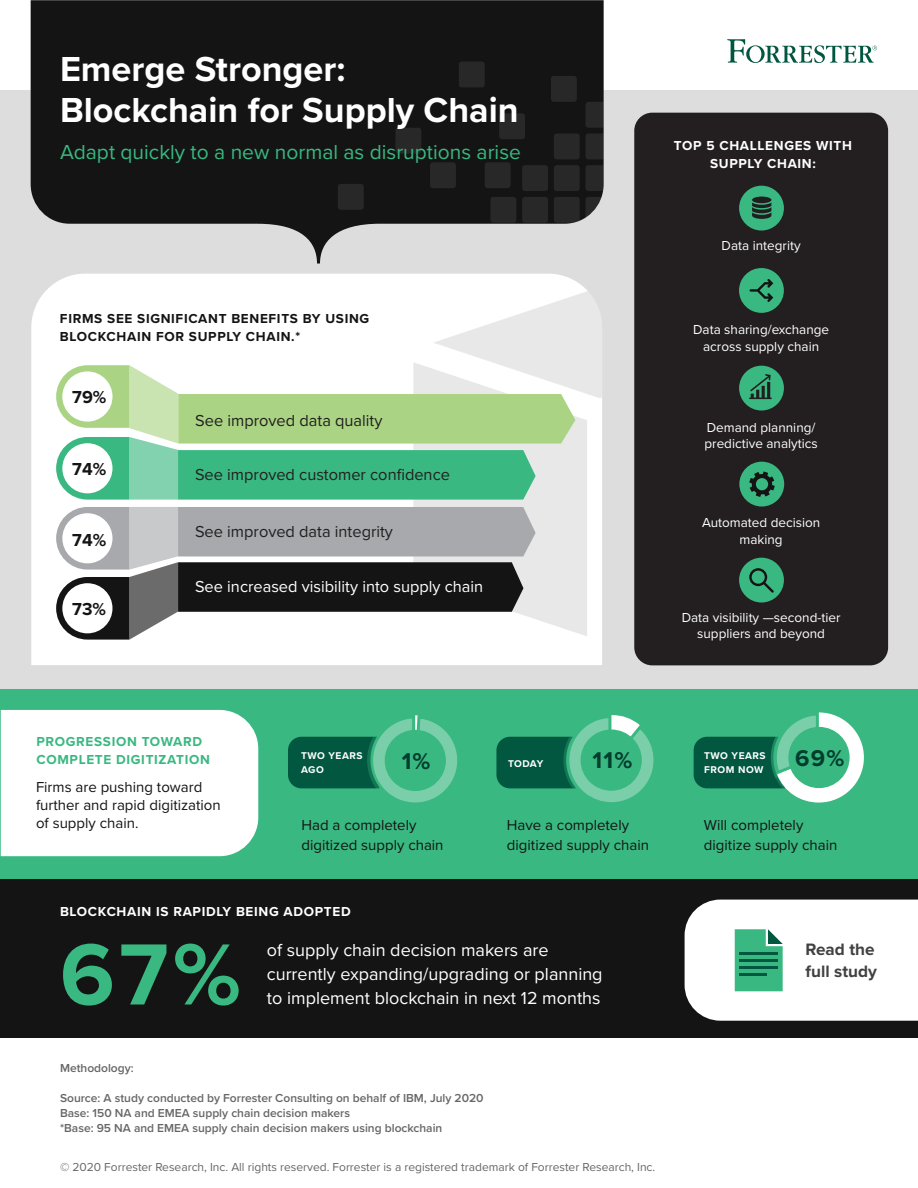
<style>
.page{position:relative;width:918px;height:1188px;background:#fff}
.page>*{position:absolute;margin:0;border:0;box-sizing:border-box;transform-origin:0 0}
.t1{font:700 90px "Proxima Nova";color:#39b881}
.t2{font:700 36px/40.5px "Proxima Nova";color:#fff}
.t3{font:700 23.7px "Proxima Nova";color:#013d2d}
.t4{font:21px "Proxima Nova";color:#39b881}
.t5{font:18px/24px "Proxima Nova";color:#fff}
.t6{font:700 18px "Proxima Nova";color:#141414}
.t7{font:700 17.1px/21.5px "Proxima Nova";color:#414042}
.t8{font:16.5px "Proxima Nova";color:#231f20}
.t9{font:16.5px "Proxima Nova";color:#fff}
.t10{font:15px/19.5px "Proxima Nova";color:#141414}
.t11{font:13.5px/16.5px "Proxima Nova";color:#fff;text-align:center}
.t12{font:700 13.5px/18px "Proxima Nova";letter-spacing:.05em;color:#fff;text-align:center}
.t13{font:700 13.5px/18px "Proxima Nova";letter-spacing:.05em;color:#141414}
.t14{font:700 13.5px/18px "Proxima Nova";letter-spacing:.05em;color:#39b881}
.t15{font:600 12px/15px "Proxima Nova";color:#666}
.t16{font:12px "Proxima Nova";color:#666}
.t17{font:700 10.2px/13.5px "Proxima Nova";letter-spacing:.05em;color:#fff}
</style>
<div class="page">
<div style="left:0;top:90px;width:918px;height:931px;background:#ddd"></div>
<div style="left:31px;top:274px;width:571px;height:391px;background:#fff"></div>
<div style="left:413px;top:500px;width:174px;height:136px;background:#e8e8e9"></div>
<div style="left:634px;top:113px;width:254px;height:552px;background:#231f20;border-radius:18px"></div>
<svg style="left:727px;top:39px;width:150px;height:24px"></svg>
<div style="left:0;top:877px;width:918px;height:161px;background:#141414"></div>
<svg style="left:31px;top:0;width:573px;height:264px;fill:#141414"></svg>
<svg style="left:585px;top:197px;width:19px;height:26px"></svg>
<div style="left:554px;top:197px;width:26px;height:26px;background:#282829;border-radius:3px"></div>
<div style="left:522px;top:197px;width:26px;height:26px;background:#282829;border-radius:3px"></div>
<div style="left:490px;top:197px;width:26px;height:26px;background:#282829;border-radius:3px"></div>
<svg style="left:585px;top:165px;width:19px;height:26px"></svg>
<div style="left:554px;top:165px;width:26px;height:26px;background:#282829;border-radius:3px"></div>
<div style="left:522px;top:165px;width:26px;height:26px;background:#282829;border-radius:3px"></div>
<div style="left:485px;top:162px;width:26px;height:26px;background:#282829;border-radius:3px"></div>
<div style="left:554px;top:133px;width:26px;height:26px;background:#282829;border-radius:3px"></div>
<div style="left:499px;top:113px;width:26px;height:26px;background:#282829;border-radius:3px"></div>
<div style="left:430px;top:162px;width:26px;height:26px;background:#282829;border-radius:3px"></div>
<svg style="left:585px;top:102px;width:19px;height:57px"></svg>
<div style="left:551px;top:76px;width:26px;height:26px;background:#282829;border-radius:3px"></div>
<div style="left:459px;top:62px;width:26px;height:25px;background:#282829;border-radius:3px"></div>
<div style="left:338px;top:184px;width:26px;height:26px;background:#282829;border-radius:3px"></div>
<div style="left:395px;top:128px;width:26px;height:26px;background:#282829;border-radius:3px"></div>
<div style="left:0;top:689px;width:918px;height:189px;background:#39b881"></div>
<svg style="left:685px;top:900px;width:233px;height:121px;background:#e8f3ee"></svg>
<hr style="left:739px;top:953px;width:39px;height:2px;background:#025740">
<hr style="left:739px;top:959px;width:39px;height:3px;background:#025740">
<hr style="left:739px;top:966px;width:39px;height:2px;background:#025740">
<hr style="left:739px;top:973px;width:28px;height:2px;background:#025740">
<div style="left:1px;top:710px;width:257px;height:146px;background:#fff"></div>
<svg style="left:694px;top:712px;width:170px;height:91px"></svg>
<div style="left:788px;top:727px;width:62px;height:61px;background:#39b881;border-radius:50%"></div>
<svg style="left:496px;top:715px;width:158px;height:87px"></svg>
<div style="left:581px;top:730px;width:61px;height:61px;background:#39b881;border-radius:50%"></div>
<svg style="left:288px;top:715px;width:170px;height:88px"></svg>
<div style="left:385px;top:730px;width:61px;height:61px;background:#39b881;border-radius:50%"></div>
<div style="left:739px;top:268px;width:45px;height:45px;background:#39b881;border-radius:50%"></div>
<svg style="left:750px;top:279px;width:23px;height:23px"></svg>
<div style="left:739px;top:462px;width:45px;height:45px;background:#39b881;border-radius:50%"></div>
<svg style="left:749px;top:471px;width:26px;height:26px"></svg>
<div style="left:739px;top:558px;width:45px;height:45px;background:#39b881;border-radius:50%"></div>
<svg style="left:749px;top:568px;width:25px;height:25px"></svg>
<svg style="left:56px;top:291px;width:546px;height:209px;background:#c5e5cb"></svg>
<svg style="left:56px;top:507px;width:480px;height:133px;background:#969798"></svg>
<div style="left:739px;top:186px;width:45px;height:45px;background:#39b881;border-radius:50%"></div>
<div style="left:752px;top:197px;width:19px;height:6px;background:#1f1f1f;border-radius:50%"></div>
<svg style="left:752px;top:202px;width:19px;height:17px"></svg>
<div style="left:739px;top:366px;width:45px;height:45px;background:#39b881;border-radius:50%"></div>
<svg style="left:749px;top:374px;width:23px;height:25px"></svg>
<h2 class="t2" style="left:60px;top:48px;width:460px">Emerge Stronger:<br>Blockchain for Supply Chain</h2>
<h3 class="t4" style="left:60px;top:136px;width:462px">Adapt quickly to a new normal as disruptions arise</h3>
<p class="t13" style="left:60px;top:309px;width:311px">FIRMS SEE SIGNIFICANT BENEFITS BY USING<br>BLOCKCHAIN FOR SUPPLY CHAIN.*</p>
<h3 class="t6" style="left:72px;top:384px;width:36px">79%</h3>
<h3 class="t6" style="left:72px;top:456px;width:35px">74%</h3>
<h3 class="t6" style="left:72px;top:526px;width:35px">74%</h3>
<h3 class="t6" style="left:72px;top:595px;width:35px">73%</h3>
<h3 class="t8" style="left:195px;top:409px;width:189px">See improved data quality</h3>
<h3 class="t8" style="left:195px;top:462px;width:256px">See improved customer confidence</h3>
<h3 class="t8" style="left:195px;top:519px;width:199px">See improved data integrity</h3>
<h3 class="t9" style="left:195px;top:574px;width:290px">See increased visibility into supply chain</h3>
<p class="t12" style="left:674px;top:136px;width:180px">TOP 5 CHALLENGES WITH<br>SUPPLY CHAIN:</p>
<p class="t11" style="left:722px;top:237px;width:81px">Data integrity</p>
<p class="t11" style="left:693px;top:321px;width:137px">Data sharing/exchange across supply chain</p>
<p class="t11" style="left:705px;top:418px;width:115px;text-align:left">Demand planning/ predictive analytics</p>
<p class="t11" style="left:702px;top:514px;width:120px">Automated decision making</p>
<p class="t11" style="left:682px;top:608px;width:160px">Data visibility —second-tier suppliers and beyond</p>
<p class="t14" style="left:36px;top:733px;width:175px">PROGRESSION TOWARD<br>COMPLETE DIGITIZATION</p>
<p class="t10" style="left:36px;top:778px;width:186px;line-height:18px">Firms are pushing toward further and rapid digitization of supply chain.</p>
<p class="t17" style="left:301px;top:749px;width:63px">TWO YEARS<br>AGO</p>
<h3 class="t3" style="left:402px;top:743px;width:30px">1%</h3>
<p class="t17" style="left:508px;top:756px;width:37px">TODAY</p>
<h3 class="t3" style="left:593px;top:743px;width:41px">11%</h3>
<p class="t17" style="left:704px;top:749px;width:63px">TWO YEARS<br>FROM NOW</p>
<h3 class="t3" style="left:795px;top:740px;width:51px">69%</h3>
<p class="t10" style="left:301px;top:815px;width:144px">Had a completely digitized supply chain</p>
<p class="t10" style="left:507px;top:815px;width:144px">Have a completely digitized supply chain</p>
<p class="t10" style="left:704px;top:815px;width:135px">Will completely digitize supply chain</p>
<p class="t12" style="left:60px;top:902px;width:292px">BLOCKCHAIN IS RAPIDLY BEING ADOPTED</p>
<h1 class="t1" style="left:60px;top:907px;width:182px">67%</h1>
<h3 class="t5" style="left:267px;top:937px;width:337px">of supply chain decision makers are currently expanding/upgrading or planning</h3>
<h3 class="t5" style="left:267px;top:985px;width:335px">to implement blockchain in next 12 months</h3>
<p class="t15" style="left:60px;top:1060px;width:75px">Methodology:</p>
<p class="t15" style="left:60px;top:1090px;width:425px">Source: A study conducted by Forrester Consulting on behalf of IBM, July 2020<br>Base: 150 NA and EMEA supply chain decision makers<br>*Base: 95 NA and EMEA supply chain decision makers using blockchain</p>
<p class="t16" style="left:60px;top:1158px;width:597px">© 2020 Forrester Research, Inc. All rights reserved. Forrester is a registered trademark of Forrester Research, Inc.</p>
<h3 class="t7" style="left:806px;top:939px;width:73px">Read the full study</h3>
</div>
